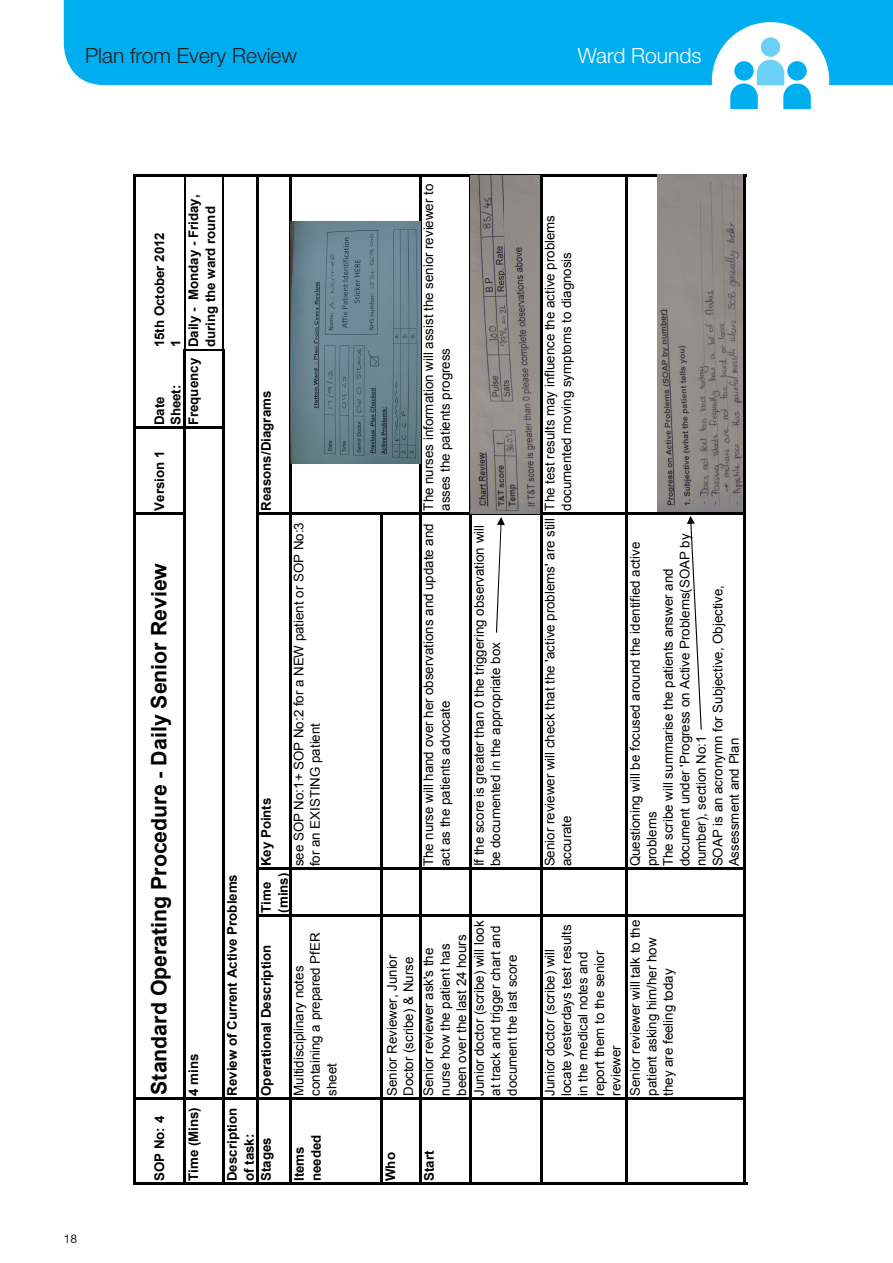
<style>
.page{position:relative;width:893px;height:1263px;background:#fff}
.page>*{position:absolute;margin:0;border:0;box-sizing:border-box;transform-origin:0 0}
.t1{font:700 21.3px "Arial";color:#000}
.t2{font:300 21px "Helvetica Neue";color:#231f20}
.t3{font:300 21px "Helvetica Neue";color:#fff}
.t4{font:13.35px/16.5px "Arial";color:#000}
.t5{font:700 13.35px/17.1px "Arial";color:#000}
.t6{font:12px "Helvetica Neue";color:#231f20}
.s1{font-size:13.35px}
</style>
<div class="page">
<div style="left:64px;top:0;width:829px;height:85px;background:#00aeef"></div>
<div style="left:712px;top:22px;width:117px;height:117px;background:#fff;border-radius:50%"></div>
<div style="left:761px;top:37px;width:19px;height:20px;background:#6bcff6;border-radius:50%"></div>
<svg style="left:730px;top:60px;width:81px;height:49px"></svg>
<hr style="left:183px;top:349px;width:3px;height:833px;background:#000">
<hr style="left:222px;top:349px;width:3px;height:833px;background:#000">
<hr style="left:135px;top:512px;width:51px;height:2px;background:#000">
<hr style="left:133px;top:1182px;width:614px;height:3px;background:#000">
<hr style="left:135px;top:1097px;width:611px;height:3px;background:#000">
<hr style="left:259px;top:512px;width:487px;height:2px;background:#000">
<hr style="left:135px;top:427px;width:90px;height:2px;background:#000">
<hr style="left:135px;top:174px;width:612px;height:3px;background:#000">
<hr style="left:186px;top:349px;width:36px;height:2px;background:#000">
<hr style="left:259px;top:914px;width:487px;height:2px;background:#000">
<hr style="left:259px;top:868px;width:487px;height:2px;background:#000">
<hr style="left:133px;top:174px;width:2px;height:1008px;background:#000">
<hr style="left:184px;top:177px;width:1px;height:172px;background:#000">
<hr style="left:223px;top:177px;width:1px;height:172px;background:#000">
<hr style="left:256px;top:174px;width:3px;height:1008px;background:#000">
<hr style="left:289px;top:174px;width:3px;height:1008px;background:#000">
<hr style="left:380px;top:512px;width:3px;height:670px;background:#000">
<hr style="left:419px;top:174px;width:3px;height:1008px;background:#000">
<hr style="left:469px;top:174px;width:3px;height:1008px;background:#000">
<hr style="left:540px;top:174px;width:3px;height:1008px;background:#000">
<hr style="left:626px;top:174px;width:2px;height:1008px;background:#000">
<hr style="left:743px;top:174px;width:3px;height:1008px;background:#000">
<img style="left:291px;top:222px;width:130px;height:241px">
<img style="left:470px;top:176px;width:69px;height:338px">
<svg style="left:496px;top:517px;width:9px;height:116px"></svg>
<img style="left:657px;top:174px;width:86px;height:338px">
<svg style="left:687px;top:516px;width:15px;height:214px"></svg>
<p class="t2" style="left:85px;top:43px;width:214px">Plan from Every Review</p>
<p class="t3" style="left:578px;top:43px;width:125px">Ward Rounds</p>
<p class="t6" style="left:64px;top:1231px;width:15px">18</p>
<p class="t5" style="left:185px;top:347px;width:154px;text-indent:-78px;rotate:-90deg">Frequency Daily - Monday - Friday, during the ward round</p>
<p class="t5" style="left:151px;top:347px;width:117px;rotate:-90deg">15th October 2012</p>
<p class="t5" style="left:168px;top:347px;width:9px;rotate:-90deg">1</p>
<p class="t5" style="left:168px;top:425px;width:42px;rotate:-90deg">Sheet:</p>
<p class="t5" style="left:151px;top:425px;width:30px;rotate:-90deg">Date</p>
<p class="t5" style="left:151px;top:511px;width:61px;rotate:-90deg">Version 1</p>
<p class="t1" style="left:145px;top:1181px;width:619px;rotate:-90deg"><span class="s1">SOP No: 4</span> Standard Operating Procedure - Daily Senior Review</p>
<p class="t5" style="left:185px;top:1096px;width:44px;rotate:-90deg">4 mins</p>
<p class="t5" style="left:185px;top:1181px;width:75px;rotate:-90deg">Time (Mins)</p>
<p class="t5" style="left:224px;top:1096px;width:223px;rotate:-90deg">Review of Current Active Problems</p>
<p class="t5" style="left:258px;top:511px;width:121px;rotate:-90deg">Reasons/Diagrams</p>
<p class="t5" style="left:258px;top:866px;width:70px;rotate:-90deg">Key Points</p>
<p class="t4" style="left:291px;top:866px;width:346px;rotate:-90deg">see SOP No:1+ SOP No:2 for a NEW patient or SOP No:3 for an EXISTING patient</p>
<p class="t5" style="left:258px;top:913px;width:41px;rotate:-90deg">Time (mins)</p>
<p class="t5" style="left:258px;top:1096px;width:152px;rotate:-90deg">Operational Description</p>
<p class="t4" style="left:291px;top:1096px;width:165px;rotate:-90deg">Multidisciplinary notes containing a prepared PfER sheet</p>
<p class="t5" style="left:224px;top:1181px;width:75px;rotate:-90deg">Description of task:<br>Stages</p>
<p class="t5" style="left:291px;top:1181px;width:48px;rotate:-90deg">Items needed</p>
<p class="t4" style="left:420px;top:511px;width:328px;rotate:-90deg">The nurses information will assist the senior reviewer to asses the patients progress</p>
<p class="t4" style="left:542px;top:511px;width:297px;rotate:-90deg">The test results may influence the active problems documented moving symptoms to diagnosis</p>
<p class="t4" style="left:420px;top:866px;width:344px;rotate:-90deg">The nurse will hand over her observations and update and act as the patients advocate</p>
<p class="t4" style="left:471px;top:866px;width:343px;rotate:-90deg">If the score is greater than 0 the triggering observation will be documented in the appropriate box</p>
<p class="t4" style="left:542px;top:866px;width:350px;rotate:-90deg">Senior reviewer will check that the 'active problems' are still accurate</p>
<p class="t4" style="left:627px;top:866px;width:334px;rotate:-90deg">Questioning will be focused around the identified active problems<br>The scribe will summarise the patients answer and document under 'Progress on Active Problems(SOAP by number), section No:1<br>SOAP is an acronymn for Subjective, Objective, Assessment and Plan</p>
<p class="t4" style="left:471px;top:1096px;width:177px;rotate:-90deg">Junior doctor (scribe) will look at track and trigger chart and document the last score</p>
<p class="t4" style="left:627px;top:1096px;width:177px;rotate:-90deg">Senior reviewer will talk to the patient asking him/her how they are feeling today</p>
<p class="t4" style="left:542px;top:1096px;width:173px;rotate:-90deg">Junior doctor (scribe) will locate yesterdays test results in the medical notes and report them to the senior reviewer</p>
<p class="t4" style="left:420px;top:1096px;width:163px;rotate:-90deg">Senior reviewer ask's the nurse how the patient has been over the last 24 hours</p>
<p class="t4" style="left:384px;top:1096px;width:143px;rotate:-90deg">Senior Reviewer, Junior<br>Doctor (scribe) &amp; Nurse</p>
<p class="t5" style="left:382px;top:1181px;width:30px;rotate:-90deg">Who</p>
<p class="t5" style="left:421px;top:1181px;width:32px;rotate:-90deg">Start</p>
</div>
